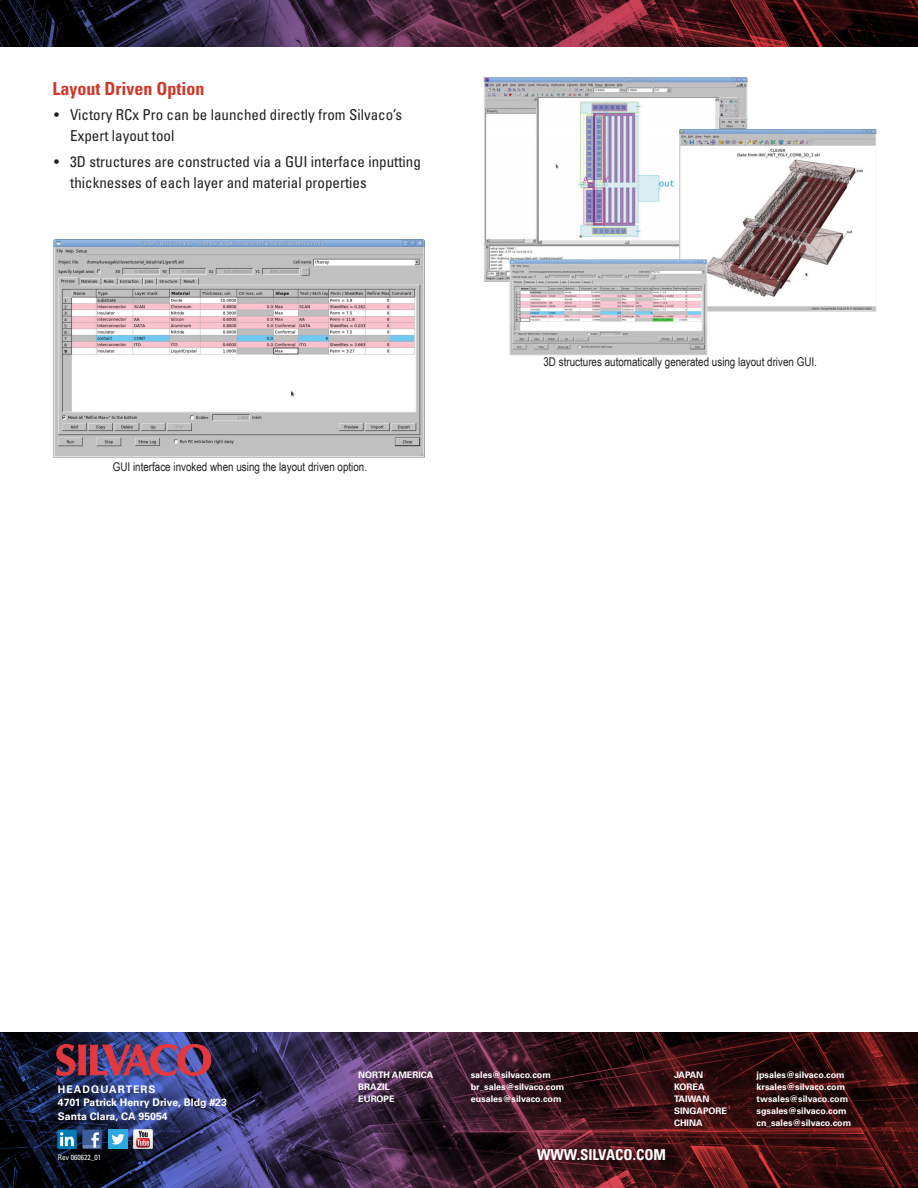
<style>
.page{position:relative;width:918px;height:1188px;background:#fff}
.page>*{position:absolute;margin:0;border:0;box-sizing:border-box;transform-origin:0 0}
.t1{font:700 condensed 18px "Univers";color:#ce3729}
.body_with_bullets{font:condensed 15px/21px "Univers";color:#231f20}
.t2{font:700 condensed 15px "Univers";color:#fff}
.t3{font:12px "Arial Narrow";color:#231f20}
.t4{font:700 10.5px "Univers";color:#fff}
.t5{font:700 10.5px "Univers";letter-spacing:.1em;color:#fff}
.t6{font:700 9px "Univers";color:#fff}
.body_text{font:condensed 7.5px "Univers";color:#fff}
</style>
<div class="page">
<img style="left:483px;top:77px;width:394px;height:279px">
<img style="left:53px;top:239px;width:372px;height:219px">
<img style="left:0;top:0;width:918px;height:46px">
<img style="left:0;top:1032px;width:918px;height:156px">
<div style="left:82px;top:1130px;width:20px;height:19px;background:#3b5b99"></div>
<hr style="left:84px;top:1145px;width:16px;height:3px;background:#6d84b3">
<svg style="left:91px;top:1132px;width:8px;height:16px"></svg>
<div style="left:57px;top:1130px;width:20px;height:19px;background:#007bb6"></div>
<svg style="left:60px;top:1132px;width:14px;height:14px"></svg>
<div style="left:108px;top:1130px;width:20px;height:19px;background:#2aaae1"></div>
<svg style="left:111px;top:1134px;width:13px;height:11px"></svg>
<svg style="left:133px;top:1130px;width:20px;height:19px"></svg>
<svg style="left:56px;top:1044px;width:155px;height:32px;background:#883d60"></svg>
<p class="t1" style="left:52px;top:78px;width:153px">Layout Driven Option</p>
<p class="body_with_bullets" style="left:70px;top:104px;width:333px;text-indent:-16px">• Victory RCx Pro can be launched directly from Silvaco’s<br>Expert layout tool</p>
<p class="body_with_bullets" style="left:70px;top:151px;width:352px;text-indent:-16px">• 3D structures are constructed via a GUI interface inputting thicknesses of each layer and material properties</p>
<p class="t3" style="left:113px;top:457px;width:256px">GUI interface invoked when using the layout driven option.</p>
<p class="t3" style="left:543px;top:353px;width:275px">3D structures automatically generated using layout driven GUI.</p>
<p class="t6" style="left:358px;top:1070px;width:77px">NORTH AMERICA</p>
<p class="t6" style="left:471px;top:1070px;width:82px">sales@silvaco.com</p>
<p class="t6" style="left:358px;top:1082px;width:33px">BRAZIL</p>
<p class="t6" style="left:471px;top:1082px;width:95px">br_sales@silvaco.com</p>
<p class="t6" style="left:358px;top:1094px;width:38px">EUROPE</p>
<p class="t6" style="left:471px;top:1094px;width:92px">eusales@silvaco.com</p>
<p class="t5" style="left:58px;top:1083px;width:99px">HEADQUARTERS</p>
<p class="t4" style="left:58px;top:1097px;width:171px">4701 Patrick Henry Drive, Bldg #23</p>
<p class="t4" style="left:58px;top:1110px;width:111px">Santa Clara, CA 95054</p>
<p class="body_text" style="left:58px;top:1153px;width:45px">Rev 060622_01</p>
<p class="t2" style="left:537px;top:1146px;width:130px">WWW.SILVACO.COM</p>
<p class="t6" style="left:674px;top:1070px;width:31px">JAPAN</p>
<p class="t6" style="left:757px;top:1070px;width:90px">jpsales@silvaco.com</p>
<p class="t6" style="left:674px;top:1082px;width:32px">KOREA</p>
<p class="t6" style="left:757px;top:1082px;width:90px">krsales@silvaco.com</p>
<p class="t6" style="left:674px;top:1094px;width:37px">TAIWAN</p>
<p class="t6" style="left:757px;top:1094px;width:93px">twsales@silvaco.com</p>
<p class="t6" style="left:674px;top:1106px;width:55px">SINGAPORE</p>
<p class="t6" style="left:757px;top:1106px;width:92px">sgsales@silvaco.com</p>
<p class="t6" style="left:674px;top:1118px;width:30px">CHINA</p>
<p class="t6" style="left:757px;top:1118px;width:96px">cn_sales@silvaco.com</p>
</div>
